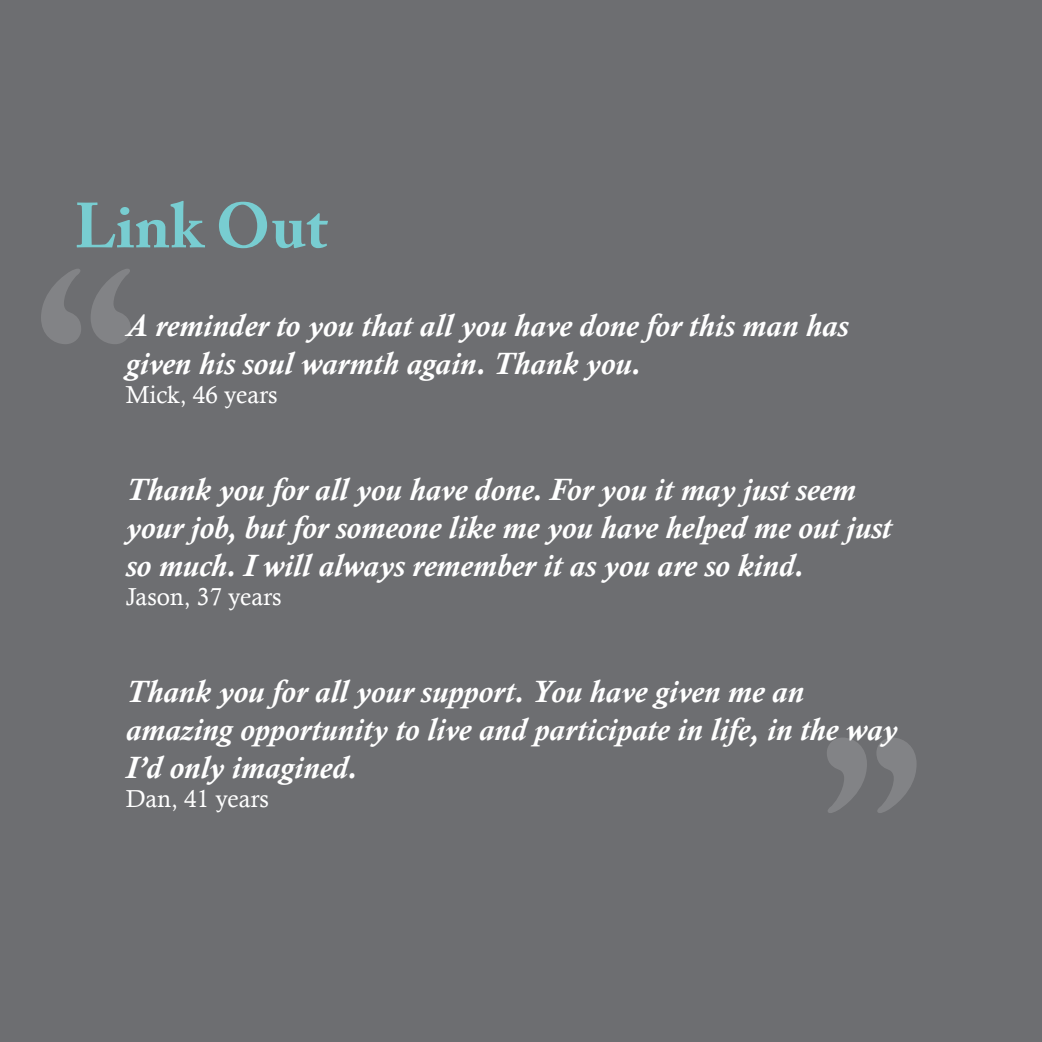
<style>
.page{position:relative;width:1042px;height:1042px;background:#6d6e71}
.page>*{position:absolute;margin:0;border:0;box-sizing:border-box;transform-origin:0 0}
.t1{font:700 262.5px "Adobe Caslon Pro";color:#fff}
.t2{font:700 63px "Adobe Caslon Pro";color:#78cdd1}
.t3{font:italic 700 31.5px/37.8px "Calisto";color:#fff}
.t4{font:24.5px "Calisto";color:#fff}
</style>
<div class="page">
<h2 class="t2" style="left:74px;top:189px;width:255px">Link Out</h2>
<h1 class="t1" style="left:35px;top:214px;width:107px">“</h1>
<p class="t3" style="left:126px;top:306px;width:724px">A reminder to you that all you have done for this man has given his soul warmth again. Thank you.</p>
<p class="t4" style="left:126px;top:380px;width:153px">Mick, 46 years</p>
<p class="t3" style="left:126px;top:471px;width:767px">Thank you for all you have done. For you it may just seem your job, but for someone like me you have helped me out just so much. I will always remember it as you are so kind.</p>
<p class="t4" style="left:126px;top:582px;width:157px">Jason, 37 years</p>
<p class="t3" style="left:126px;top:673px;width:773px">Thank you for all your support. You have given me an amazing opportunity to live and participate in life, in the way<br>I’d only imagined.</p>
<p class="t4" style="left:126px;top:784px;width:145px">Dan, 41 years</p>
<h1 class="t1" style="left:818px;top:683px;width:106px">”</h1>
</div>
